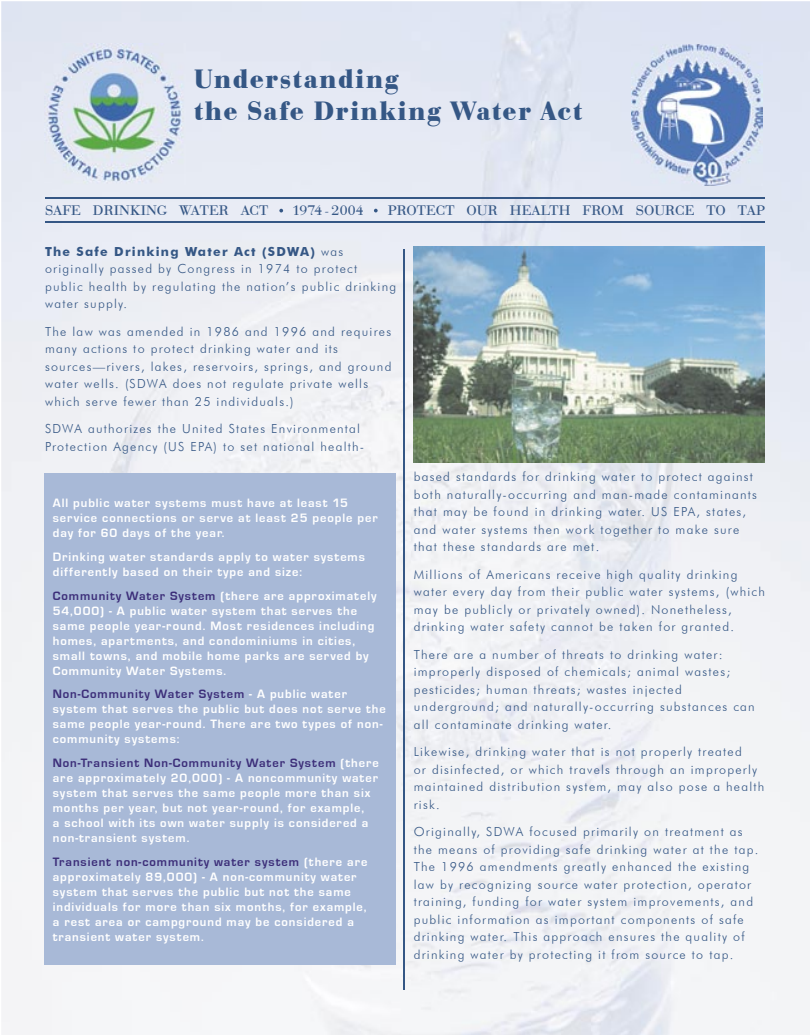
<style>
.page{position:relative;width:810px;height:1035px;background:#fff}
.page>*{position:absolute;margin:0;border:0;box-sizing:border-box;transform-origin:0 0}
.t1{font:700 27.5px/32.5px "Euro Bod T";letter-spacing:.05em;color:#355785}
.t2{font:14.38px "Euro Bod T";letter-spacing:.005em;color:#355785}
.t3{font:300 12.5px/17.5px "Futura BT";letter-spacing:.1em;color:#355785}
.t4{font:700 12.5px/15px "Eurostile T";letter-spacing:.075em;color:#fff}
.s1{font-weight:700}
.s2{color:#3c2e79}
</style>
<div class="page">
<img style="left:1px;top:1px;width:809px;height:1034px">
<img style="left:631px;top:44px;width:132px;height:141px">
<img style="left:44px;top:44px;width:141px;height:141px">
<div style="left:44px;top:474px;width:351px;height:491px;background:#a8b9d7"></div>
<svg style="left:374px;top:209px;width:4px;height:3px"></svg>
<svg style="left:279px;top:209px;width:4px;height:3px"></svg>
<hr style="left:45px;top:197px;width:720px;height:2px;background:#355785">
<hr style="left:45px;top:222px;width:720px;height:1px;background:#355785">
<hr style="left:404px;top:249px;width:1px;height:741px;background:#355785">
<img style="left:414px;top:247px;width:351px;height:216px">
<h1 class="t1" style="left:194px;top:62px;width:390px">Understanding<br>the Safe Drinking Water Act</h1>
<p class="t2" style="left:45px;top:202px;width:225px">SAFE DRINKING WATER ACT</p>
<p class="t2" style="left:292px;top:202px;width:73px">1974 - 2004</p>
<p class="t2" style="left:388px;top:202px;width:379px">PROTECT OUR HEALTH FROM SOURCE TO TAP</p>
<p class="t3" style="left:45px;top:243px;width:353px"><span class="s1">The Safe Drinking Water Act (SDWA)</span> was originally passed by Congress in 1974 to protect public health by regulating the nation’s public drinking water supply.</p>
<p class="t3" style="left:45px;top:323px;width:348px">The law was amended in 1986 and 1996 and requires many actions to protect drinking water and its sources—rivers, lakes, reservoirs, springs, and ground water wells. (SDWA does not regulate private wells which serve fewer than 25 individuals.)</p>
<p class="t3" style="left:45px;top:420px;width:321px">SDWA authorizes the United States Environmental<br>Protection Agency (US EPA) to set national health-</p>
<p class="t4" style="left:53px;top:496px;width:326px">All public water systems must have at least 15 service connections or serve at least 25 people per day for 60 days of the year.</p>
<p class="t4" style="left:53px;top:549px;width:314px">Drinking water standards apply to water systems differently based on their type and size:</p>
<p class="t4" style="left:53px;top:588px;width:325px"><span class="s2">Community Water System</span> (there are approximately 54,000) - A public water system that serves the same people year-round. Most residences including homes, apartments, and condominiums in cities, small towns, and mobile home parks are served by Community Water Systems.</p>
<p class="t4" style="left:53px;top:687px;width:335px"><span class="s2">Non-Community Water System</span> - A public water system that serves the public but does not serve the same people year-round. There are two types of non&shy;community systems:</p>
<p class="t4" style="left:53px;top:756px;width:327px"><span class="s2">Non-Transient Non-Community Water System</span> (there are approximately 20,000) - A noncommunity water system that serves the same people more than six months per year, but not year-round, for example,<br>a school with its own water supply is considered a non-transient system.</p>
<p class="t4" style="left:53px;top:854px;width:316px"><span class="s2">Transient non-community water system</span> (there are approximately 89,000) - A non-community water system that serves the public but not the same individuals for more than six months, for example, a rest area or campground may be considered a transient water system.</p>
<p class="t3" style="left:414px;top:468px;width:345px">based standards for drinking water to protect against both naturally-occurring and man-made contaminants that may be found in drinking water. US EPA, states, and water systems then work together to make sure that these standards are met.</p>
<p class="t3" style="left:414px;top:565px;width:353px">Millions of Americans receive high quality drinking water every day from their public water systems, (which may be publicly or privately owned). Nonetheless, drinking water safety cannot be taken for granted.</p>
<p class="t3" style="left:414px;top:645px;width:343px">There are a number of threats to drinking water: improperly disposed of chemicals; animal wastes; pesticides; human threats; wastes injected underground; and naturally-occurring substances can all contaminate drinking water.</p>
<p class="t3" style="left:414px;top:743px;width:352px">Likewise, drinking water that is not properly treated<br>or disinfected, or which travels through an improperly maintained distribution system, may also pose a health risk.</p>
<p class="t3" style="left:414px;top:823px;width:346px">Originally, SDWA focused primarily on treatment as the means of providing safe drinking water at the tap.<br>The 1996 amendments greatly enhanced the existing law by recognizing source water protection, operator training, funding for water system improvements, and public information as important components of safe drinking water. This approach ensures the quality of drinking water by protecting it from source to tap.</p>
</div>
